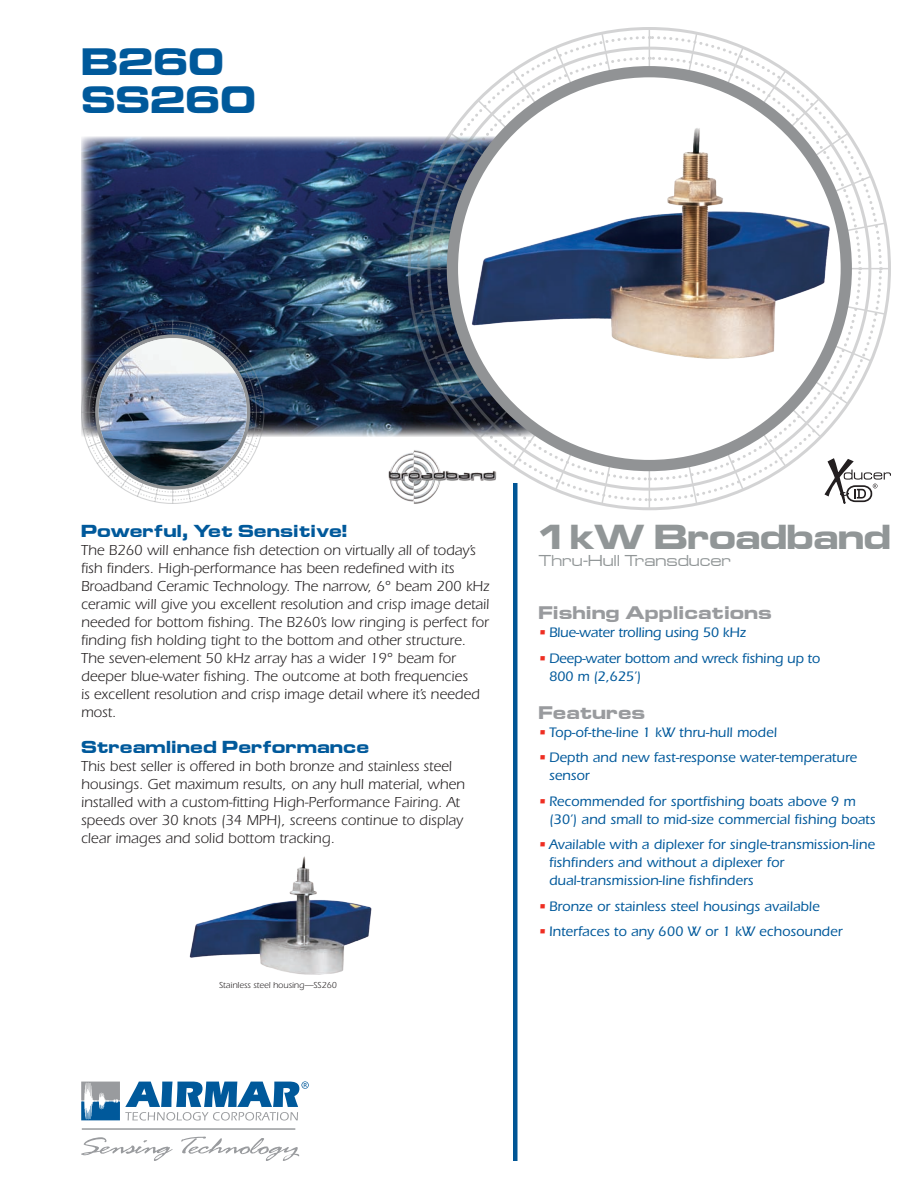
<style>
.page{position:relative;width:918px;height:1188px;background:#fff}
.page>*{position:absolute;margin:0;border:0;box-sizing:border-box;transform-origin:0 0}
.t1{font:700 33px "Euro Technic Ext";color:#00599b}
.t2{font:700 30px "Euro Technic Ext";letter-spacing:-.03em;color:#919697}
.t3{font:700 15.75px "Euro Technic Ext";color:#999b9e}
.t4{font:15px/18px "ITC Eras Std";color:#231f20}
.t5{font:700 15px "Euro Technic Ext";color:#00599b}
.FeatureBodyCopy{font:500 14.25px/18px "ITC Eras Std";color:#00599b}
.FeatureHeader{font:500 14.25px "ITC Eras Std";letter-spacing:-.015em;color:#00599b}
.t6{font:14.25px "Euro Technic Ext";color:#919697}
.t7{font:9px "ITC Eras Std";color:#231f20}
.s1{color:#ee2e22}
</style>
<div class="page">
<img style="left:81px;top:136px;width:334px;height:300px">
<svg style="left:699px;top:318px;width:184px;height:185px"></svg>
<svg style="left:699px;top:35px;width:184px;height:187px"></svg>
<svg style="left:415px;top:35px;width:185px;height:187px"></svg>
<svg style="left:415px;top:316px;width:185px;height:187px"></svg>
<hr style="left:649px;top:28px;width:1px;height:481px;background:#919395">
<hr style="left:409px;top:268px;width:481px;height:1px;background:#919395">
<svg style="left:476px;top:98px;width:347px;height:341px"></svg>
<svg style="left:426px;top:175px;width:447px;height:188px"></svg>
<svg style="left:449px;top:131px;width:401px;height:275px"></svg>
<img style="left:412px;top:222px;width:474px;height:94px">
<svg style="left:554px;top:46px;width:191px;height:446px"></svg>
<svg style="left:511px;top:69px;width:276px;height:399px"></svg>
<svg style="left:600px;top:31px;width:99px;height:476px"></svg>
<div style="left:447px;top:66px;width:405px;height:405px;background:#919395;border-radius:50%"></div>
<div style="left:513px;top:483px;width:5px;height:678px;background:#005595"></div>
<svg style="left:81px;top:1137px;width:92px;height:24px"></svg>
<svg style="left:181px;top:1136px;width:118px;height:25px"></svg>
<svg style="left:81px;top:1081px;width:228px;height:40px"></svg>
<hr style="left:82px;top:1128px;width:213px;height:2px;background:#999b9e">
<hr style="left:172px;top:321px;width:1px;height:182px;background:#919395">
<hr style="left:81px;top:412px;width:183px;height:1px;background:#919395">
<svg style="left:82px;top:322px;width:181px;height:181px"></svg>
<svg style="left:95px;top:334px;width:155px;height:156px;background:#8f9296"></svg>
<div style="left:458px;top:77px;width:383px;height:383px;background:#fff;border-radius:50%"></div>
<img style="left:458px;top:113px;width:383px;height:270px">
<svg style="left:823px;top:458px;width:68px;height:46px"></svg>
<img style="left:99px;top:338px;width:148px;height:148px;border-radius:74px">
<img style="left:189px;top:856px;width:183px;height:119px">
<img style="left:388px;top:450px;width:112px;height:54px">
<p class="t1" style="left:81px;top:39px;width:144px">B260</p>
<p class="t1" style="left:81px;top:76px;width:176px">SS260</p>
<p class="t5" style="left:81px;top:520px;width:268px">Powerful, Yet Sensitive!</p>
<p class="t4" style="left:81px;top:541px;width:410px">The B260 will enhance fish detection on virtually all of today’s fish finders. High-performance has been redefined with its Broadband Ceramic Technology. The narrow, 6° beam 200 kHz ceramic will give you excellent resolution and crisp image detail needed for bottom fishing. The B260’s low ringing is perfect for finding fish holding tight to the bottom and other structure.<br>The seven-element 50 kHz array has a wider 19° beam for deeper blue-water fishing. The outcome at both frequencies<br>is excellent resolution and crisp image detail where it’s needed most.</p>
<p class="t5" style="left:81px;top:736px;width:290px">Streamlined Performance</p>
<p class="t4" style="left:81px;top:757px;width:386px">This best seller is offered in both bronze and stainless steel housings. Get maximum results, on any hull material, when installed with a custom-fitting High-Performance Fairing. At speeds over 30 knots (34 MPH), screens continue to display clear images and solid bottom tracking.</p>
<p class="t7" style="left:219px;top:980px;width:119px">Stainless steel housing—SS260</p>
<p class="t2" style="left:538px;top:516px;width:354px">1 kW Broadband</p>
<p class="t6" style="left:538px;top:552px;width:194px">Thru-Hull Transducer</p>
<p class="t3" style="left:538px;top:602px;width:235px">Fishing Applications</p>
<p class="FeatureHeader" style="left:538px;top:625px;width:209px"><span class="s1">•</span> Blue-water trolling using 50 kHz</p>
<p class="FeatureHeader" style="left:538px;top:650px;width:283px"><span class="s1">•</span> Deep-water bottom and wreck fishing up to</p>
<p class="FeatureHeader" style="left:549px;top:669px;width:94px">800 m (2,625’)</p>
<p class="t3" style="left:538px;top:701px;width:108px">Features</p>
<p class="FeatureBodyCopy" style="left:538px;top:723px;width:240px"><span class="s1">•</span> Top-of-the-line 1 kW thru-hull model</p>
<p class="FeatureBodyCopy" style="left:549px;top:749px;width:310px;text-indent:-11px"><span class="s1">•</span> Depth and new fast-response water-temperature sensor</p>
<p class="FeatureBodyCopy" style="left:549px;top:792px;width:328px;text-indent:-11px"><span class="s1">•</span> Recommended for sportfishing boats above 9 m (30’) and small to mid-size commercial fishing boats</p>
<p class="FeatureBodyCopy" style="left:549px;top:836px;width:327px;text-indent:-11px"><span class="s1">•</span>Available with a diplexer for single-transmission-line fishfinders and without a diplexer for</p>
<p class="FeatureBodyCopy" style="left:549px;top:872px;width:206px">dual-transmission-line fishfinders</p>
<p class="FeatureBodyCopy" style="left:538px;top:897px;width:283px"><span class="s1">•</span> Bronze or stainless steel housings available</p>
<p class="FeatureBodyCopy" style="left:538px;top:923px;width:306px"><span class="s1">•</span> Interfaces to any 600 W or 1 kW echosounder</p>
</div>
